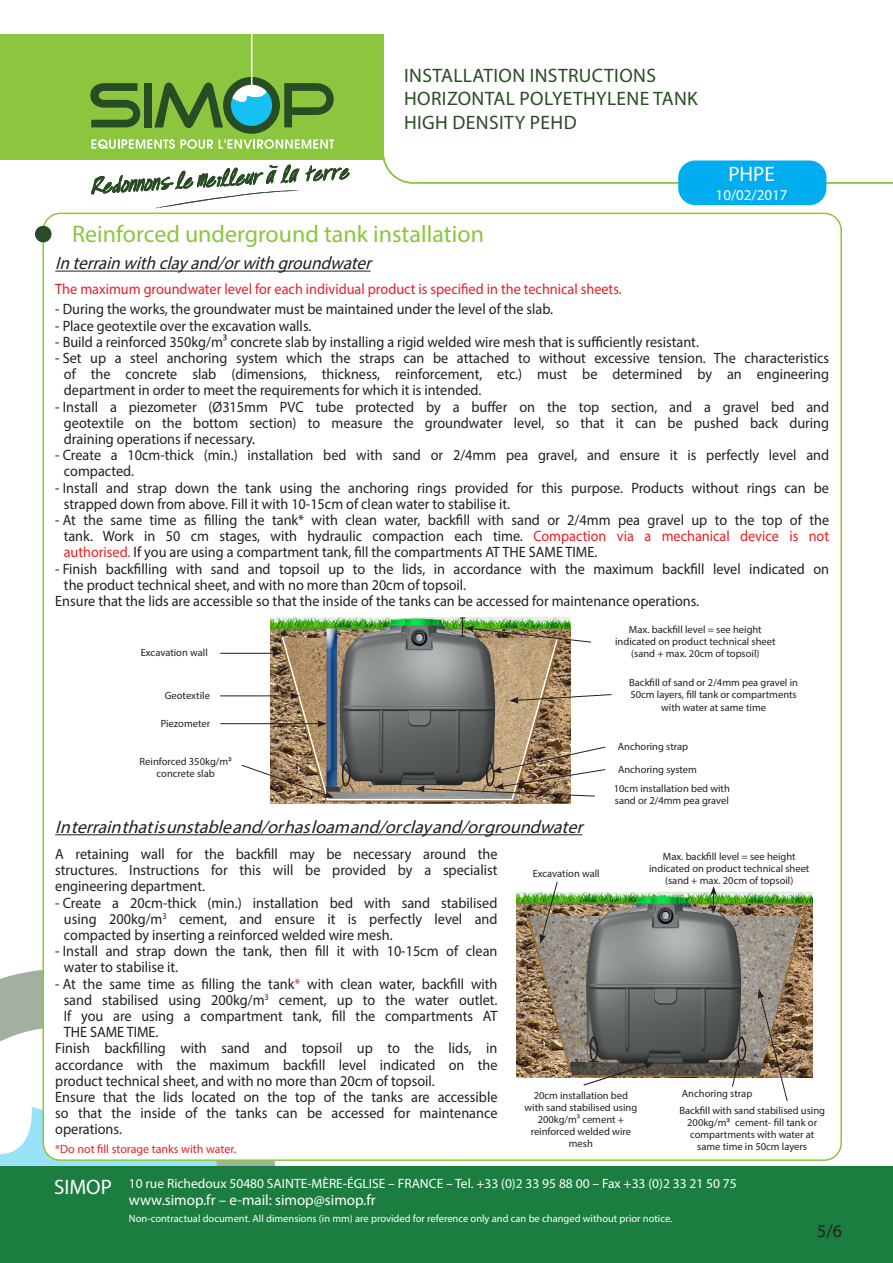
<style>
.page{position:relative;width:893px;height:1263px;background:#fff}
.page>*{position:absolute;margin:0;border:0;box-sizing:border-box;transform-origin:0 0}
.t1{font:24px "Myriad Pro";color:#8bc63e}
.t2{font:21px "Myriad Pro";color:#fff}
.t3{font:19.5px/23.4px "Myriad Pro";letter-spacing:.02em;color:#284c23}
.t4{font:italic 18px "Myriad Pro";color:#231f20}
.t5{font:italic 18px "Myriad Pro";color:#231f20;scale:.95 1}
.t6{font:18px "Myriad Pro";color:#231f20}
.t7{font:15px/16.2px "Myriad Pro";color:#231f20;text-align:justify;scale:.95 1}
.t8{font:15px "Myriad Pro";color:#ee1d23;scale:.95 1}
.t9{font:15px "Myriad Pro";color:#fff}
.t10{font:13.5px "Myriad Pro";color:#fff}
.t11{font:12px "Myriad Pro";color:#ee1d23}
.t12{font:10.5px/12px "Myriad Pro";color:#231f20;text-align:center}
.t13{font:10.5px "Myriad Pro";color:#fff}
.s1{color:#ee1d23}
.s2{font-family:"Arial"}
</style>
<div class="page">
<svg style="left:383px;top:155px;width:510px;height:29px"></svg>
<div style="left:0;top:34px;width:384px;height:126px;background:#8bc63e"></div>
<hr style="left:251px;top:34px;width:1px;height:56px;background:#fff">
<svg style="left:90px;top:77px;width:244px;height:72px"></svg>
<svg style="left:305px;top:165px;width:44px;height:16px"></svg>
<svg style="left:91px;top:165px;width:208px;height:44px"></svg>
<svg style="left:0;top:969px;width:275px;height:197px"></svg>
<div style="left:0;top:1166px;width:893px;height:97px;background:#1b7d40"></div>
<div style="left:678px;top:160px;width:148px;height:45px;background:#00aeef;border-radius:17px"></div>
<div style="left:43px;top:213px;width:798px;height:947px;background:#fff;border-radius:17px"></div>
<div style="left:36px;top:227px;width:15px;height:15px;background:#284c23;border-radius:50%"></div>
<div style="left:35px;top:226px;width:17px;height:16px;border:2px solid #284c23;border-radius:50%"></div>
<img style="left:516px;top:892px;width:296px;height:186px">
<img style="left:271px;top:617px;width:300px;height:187px">
<hr style="left:220px;top:653px;width:55px;height:1px;background:#231f20">
<hr style="left:220px;top:695px;width:72px;height:1px;background:#231f20">
<hr style="left:220px;top:723px;width:100px;height:1px;background:#231f20">
<img style="left:241px;top:635px;width:114px;height:166px">
<hr style="left:327px;top:799px;width:186px;height:1px;background:#fff">
<svg style="left:539px;top:881px;width:19px;height:63px"></svg>
<img style="left:758px;top:989px;width:30px;height:113px">
<img style="left:415px;top:617px;width:197px;height:184px">
<svg style="left:710px;top:886px;width:7px;height:28px"></svg>
<svg style="left:582px;top:1036px;width:72px;height:50px;background:#6f6c68"></svg>
<svg style="left:732px;top:1036px;width:17px;height:51px"></svg>
<hr style="left:55px;top:271px;width:316px;height:1px;background:#231f20">
<hr style="left:55px;top:834px;width:527px;height:1px;background:#231f20">
<h3 class="t3" style="left:404px;top:63px;width:295px">INSTALLATION INSTRUCTIONS<br>HORIZONTAL POLYETHYLENE TANK<br>HIGH DENSITY PEHD</h3>
<h2 class="t2" style="left:728px;top:161px;width:48px">PHPE</h2>
<p class="t9" style="left:716px;top:186px;width:73px">10/02/2017</p>
<p class="t1" style="left:72px;top:219px;width:413px">Reinforced underground tank installation</p>
<p class="t5" style="left:55px;top:252px;width:340px">Interrainwithclayand/orwithgroundwater</p>
<p class="t8" style="left:55px;top:280px;width:598px">The maximum groundwater level for each individual product is specified in the technical sheets.</p>
<p class="t7" style="left:55px;top:301px;width:526px">- During the works, the groundwater must be maintained under the level of the slab.</p>
<p class="t7" style="left:55px;top:317px;width:271px">- Place geotextile over the excavation walls.</p>
<p class="t7" style="left:55px;top:333px;width:679px">- Build a reinforced 350kg/m³ concrete slab by installing a rigid welded wire mesh that is sufficiently resistant.</p>
<p class="t7" style="left:64px;top:350px;width:807px;text-indent:-9px">- Set up a steel anchoring system which the straps can be attached to without excessive tension. The characteristics of the concrete slab (dimensions, thickness, reinforcement, etc.) must be determined by an engineering department in order to meet the requirements for which it is intended.</p>
<p class="t7" style="left:64px;top:398px;width:807px;text-indent:-9px">- Install a piezometer (Ø315mm PVC tube protected by a buffer on the top section, and a gravel bed and geotextile on the bottom section) to measure the groundwater level, so that it can be pushed back during draining operations if necessary.</p>
<p class="t7" style="left:64px;top:447px;width:807px;text-indent:-9px">- Create a 10cm-thick (min.) installation bed with sand or 2/4mm pea gravel, and ensure it is perfectly level and compacted.</p>
<p class="t7" style="left:64px;top:479px;width:807px;text-indent:-9px">- Install and strap down the tank using the anchoring rings provided for this purpose. Products without rings can be strapped down from above. Fill it with 10-15cm of clean water to stabilise it.</p>
<p class="t7" style="left:64px;top:512px;width:807px;text-indent:-8px">- At the same time as filling the tank* with clean water, backfill with sand or 2/4mm pea gravel up to the top of the tank. Work in 50 cm stages, with hydraulic compaction each time. <span class="s1">Compaction via a mechanical device is not authorised.</span> If you are using a compartment tank, fill the compartments AT THE SAME TIME.</p>
<p class="t7" style="left:64px;top:560px;width:807px;text-indent:-9px">- Finish backfilling with sand and topsoil up to the lids, in accordance with the maximum backfill level indicated on the product technical sheet, and with no more than 20cm of topsoil.</p>
<p class="t7" style="left:55px;top:593px;width:679px">Ensure that the lids are accessible so that the inside of the tanks can be accessed for maintenance operations.</p>
<p class="t12" style="left:141px;top:647px;width:69px">Excavation wall</p>
<p class="t12" style="left:165px;top:689px;width:47px">Geotextile</p>
<p class="t12" style="left:161px;top:717px;width:51px">Piezometer</p>
<p class="t12" style="left:140px;top:755px;width:94px">Reinforced 350kg/m<span class="s2">³ </span>concrete slab</p>
<p class="t4" style="left:55px;top:816px;width:534px">Interrainthatisunstableand/orhasloam and/orclayand/orgroundwater</p>
<p class="t12" style="left:615px;top:623px;width:162px">Max. backfill level = see height indicated on product technical sheet (sand + max. 20cm of topsoil)</p>
<p class="t12" style="left:629px;top:677px;width:170px">Backfill of sand or 2/4mm pea gravel in<br>50cm layers, fill tank or compartments with water at same time</p>
<p class="t12" style="left:618px;top:741px;width:72px">Anchoring strap</p>
<p class="t12" style="left:618px;top:763px;width:81px">Anchoring system</p>
<p class="t12" style="left:614px;top:783px;width:118px;text-align:left">10cm installation bed with sand or 2/4mm pea gravel</p>
<p class="t7" style="left:55px;top:846px;width:467px">A retaining wall for the backfill may be necessary around the structures. Instructions for this will be provided by a specialist engineering department.</p>
<p class="t7" style="left:64px;top:894px;width:458px;text-indent:-9px">- Create a 20cm-thick (min.) installation bed with sand stabilised using 200kg/m<sup>3</sup> cement, and ensure it is perfectly level and compacted by inserting a reinforced welded wire mesh.</p>
<p class="t7" style="left:64px;top:943px;width:458px;text-indent:-9px">- Install and strap down the tank, then fill it with 10-15cm of clean water to stabilise it.</p>
<p class="t7" style="left:64px;top:975px;width:458px;text-indent:-8px">- At the same time as filling the tank<span class="s1">*</span> with clean water, backfill with sand stabilised using 200kg/m<sup>3</sup> cement, up to the water outlet.<br>If you are using a compartment tank, fill the compartments AT THE SAME TIME.</p>
<p class="t7" style="left:55px;top:1040px;width:467px">Finish backfilling with sand and topsoil up to the lids, in accordance with the maximum backfill level indicated on the product technical sheet, and with no more than 20cm of topsoil.</p>
<p class="t7" style="left:55px;top:1089px;width:467px">Ensure that the lids located on the top of the tanks are accessible so that the inside of the tanks can be accessed for maintenance operations.</p>
<p class="t12" style="left:649px;top:850px;width:162px">Max. backfill level = see height indicated on product technical sheet (sand + max. 20cm of topsoil)</p>
<p class="t12" style="left:533px;top:867px;width:69px">Excavation wall</p>
<p class="t12" style="left:682px;top:1087px;width:72px">Anchoring strap</p>
<p class="t12" style="left:525px;top:1089px;width:114px">20cm installation bed with sand stabilised using<br>200kg/m³ cement + reinforced welded wire mesh</p>
<p class="t12" style="left:679px;top:1104px;width:147px">Backfill with sand stabilised using<br>200kg/m<span class="s2">³</span> cement- fill tank or compartments with water at same time in 50cm layers</p>
<p class="t11" style="left:55px;top:1141px;width:182px">*Do not fill storage tanks with water.</p>
<p class="t10" style="left:129px;top:1175px;width:609px">10 rue Richedoux 50480 SAINTE-MÈRE-ÉGLISE – FRANCE – Tel. +33 (0)2 33 95 88 00 – Fax +33 (0)2 33 21 50 75</p>
<p class="t9" style="left:129px;top:1190px;width:248px">www.simop.fr – e-mail: simop@simop.fr</p>
<p class="t13" style="left:129px;top:1212px;width:545px">Non-contractual document. All dimensions (in mm) are provided for reference only and can be changed without prior notice.</p>
<h2 class="t2" style="left:54px;top:1174px;width:59px">SIMOP</h2>
<p class="t6" style="left:817px;top:1219px;width:26px">5/6</p>
</div>
